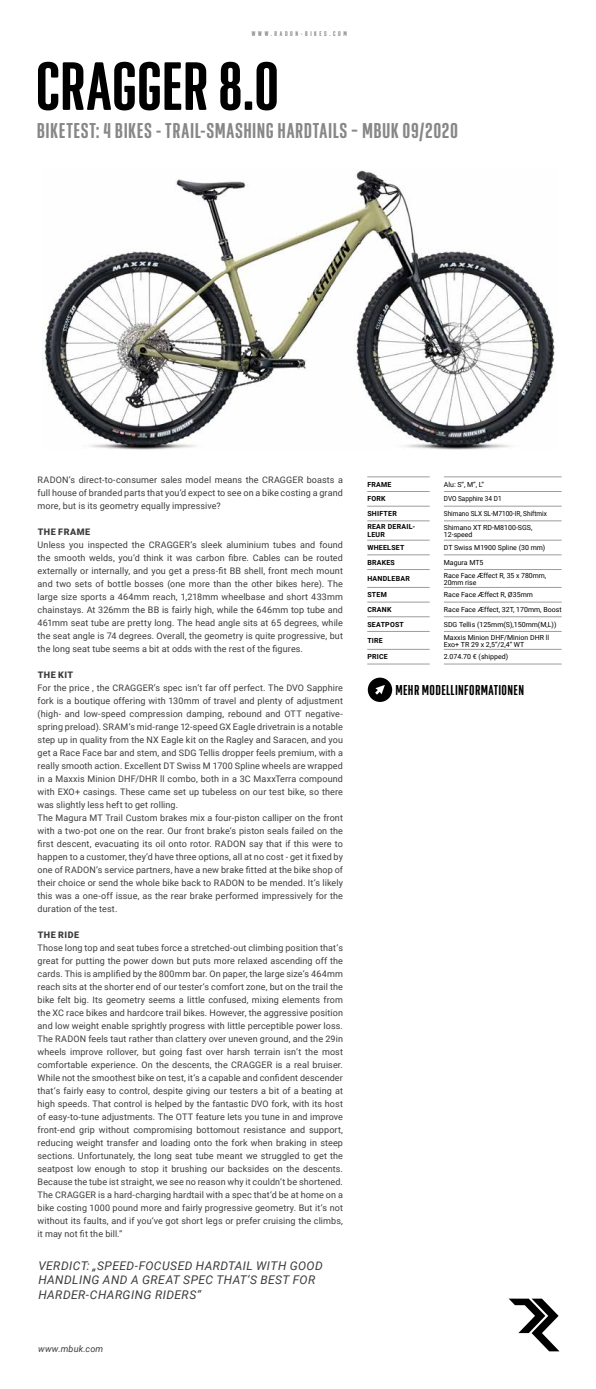
<style>
.page{position:relative;width:596px;height:1389px;background:#fff}
.page>*{position:absolute;margin:0;border:0;box-sizing:border-box;transform-origin:0 0}
.t1{font:600 70px "Geogrotesque X Comp";letter-spacing:-.005em;color:#000}
.t2{font:600 22px "Geogrotesque X Comp";letter-spacing:.025em;color:#878787}
.t3{font:600 14.7px "Geogrotesque X Comp";letter-spacing:.025em;color:#000}
.t4{font:italic 12px/14.4px "Roboto";letter-spacing:.035em;color:#3c3c3b}
.t5{font:9px/13px "Roboto";letter-spacing:.01em;color:#3c3c3b;text-align:justify}
.t6{font:900 9px "Roboto";letter-spacing:.055em;color:#3c3c3b}
.t7{font:italic 9px "Roboto";letter-spacing:.02em;color:#3c3c3b}
.t8{font:7px/7px "Roboto";color:#000}
.t9{font:700 7px/8.4px "Roboto";letter-spacing:.035em;color:#000}
.t10{font:7px "Roboto";color:#000;scale:.92 1}
.t11{font:600 7px "Geogrotesque X Comp";letter-spacing:.375em;color:#878787}
</style>
<div class="page">
<img style="left:42px;top:170px;width:513px;height:279px">
<svg style="left:509px;top:1299px;width:50px;height:52px"></svg>
<hr style="left:367px;top:477px;width:62px;height:1px;background:#9d9d9c">
<hr style="left:367px;top:491px;width:62px;height:1px;background:#9d9d9c">
<hr style="left:367px;top:506px;width:62px;height:1px;background:#9d9d9c">
<hr style="left:367px;top:521px;width:62px;height:1px;background:#9d9d9c">
<hr style="left:367px;top:540px;width:62px;height:1px;background:#9d9d9c">
<hr style="left:367px;top:555px;width:62px;height:1px;background:#9d9d9c">
<hr style="left:367px;top:569px;width:62px;height:1px;background:#9d9d9c">
<hr style="left:367px;top:587px;width:62px;height:1px;background:#9d9d9c">
<hr style="left:367px;top:602px;width:62px;height:1px;background:#9d9d9c">
<hr style="left:367px;top:617px;width:62px;height:1px;background:#9d9d9c">
<hr style="left:367px;top:631px;width:62px;height:1px;background:#9d9d9c">
<hr style="left:367px;top:649px;width:62px;height:1px;background:#9d9d9c">
<hr style="left:367px;top:664px;width:62px;height:1px;background:#9d9d9c">
<hr style="left:443px;top:477px;width:118px;height:1px;background:#9d9d9c">
<hr style="left:443px;top:491px;width:118px;height:1px;background:#9d9d9c">
<hr style="left:443px;top:506px;width:118px;height:1px;background:#9d9d9c">
<hr style="left:443px;top:521px;width:118px;height:1px;background:#9d9d9c">
<hr style="left:443px;top:540px;width:118px;height:1px;background:#9d9d9c">
<hr style="left:443px;top:555px;width:118px;height:1px;background:#9d9d9c">
<hr style="left:443px;top:569px;width:118px;height:1px;background:#9d9d9c">
<hr style="left:443px;top:587px;width:118px;height:1px;background:#9d9d9c">
<hr style="left:443px;top:602px;width:118px;height:1px;background:#9d9d9c">
<hr style="left:443px;top:617px;width:118px;height:1px;background:#9d9d9c">
<hr style="left:443px;top:631px;width:118px;height:1px;background:#9d9d9c">
<hr style="left:443px;top:649px;width:118px;height:1px;background:#9d9d9c">
<hr style="left:443px;top:664px;width:118px;height:1px;background:#9d9d9c">
<svg style="left:367px;top:678px;width:25px;height:24px"></svg>
<p class="t11" style="left:252px;top:29px;width:96px">WWW.RADON-BIKES.COM</p>
<h1 class="t1" style="left:35px;top:42px;width:245px">CRAGGER 8.0</h1>
<h2 class="t2" style="left:37px;top:117px;width:422px">BIKETEST: 4 BIKES - TRAIL-SMASHING HARDTAILS – MBUK 09/2020</h2>
<p class="t5" style="left:38px;top:473px;width:307px">RADON‘s direct-to-consumer sales model means the CRAGGER boasts a full house of branded parts that you‘d expect to see on a bike costing a grand more, but is its geometry equally impressive?</p>
<p class="t6" style="left:38px;top:526px;width:54px">THE FRAME</p>
<p class="t5" style="left:38px;top:538px;width:307px">Unless you inspected the CRAGGER‘s sleek aluminium tubes and found the smooth welds, you‘d think it was carbon fibre. Cables can be routed externally or internally, and you get a press-fit BB shell, front mech mount and two sets of bottle bosses (one more than the other bikes here). The large size sports a 464mm reach, 1,218mm wheelbase and short 433mm chainstays. At 326mm the BB is fairly high, while the 646mm top tube and 461mm seat tube are pretty long. The head angle sits at 65 degrees, while the seat angle is 74 degrees. Overall, the geometry is quite progressive, but the long seat tube seems a bit at odds with the rest of the figures.</p>
<p class="t6" style="left:38px;top:669px;width:37px">THE KIT</p>
<p class="t5" style="left:38px;top:681px;width:307px;text-align:left">For the price , the CRAGGER‘s spec isn‘t far off perfect. The DVO Sapphire fork is a boutique offering with 130mm of travel and plenty of adjustment (high- and low-speed compression damping, rebound and OTT negative&shy;spring preload). SRAM‘s mid-range 12-speed GX Eagle drivetrain is a notable step up in quality from the NX Eagle kit on the Ragley and Saracen, and you get a Race Face bar and stem, and SDG Tellis dropper feels premium, with a really smooth action. Excellent DT Swiss M 1700 Spline wheels are wrapped in a Maxxis Minion DHF/DHR ll combo, both in a 3C MaxxTerra compound with EXO+ casings. These came set up tubeless on our test bike, so there was slightly less heft to get rolling.<br>The Magura MT Trail Custom brakes mix a four-piston calliper on the front with a two-pot one on the rear. Our front brake‘s piston seals failed on the first descent, evacuating its oil onto rotor. RADON say that if this were to happen to a customer, they‘d have three options, all at no cost - get it fixed by one of RADON‘s service partners, have a new brake fitted at the bike shop of their choice or send the whole bike back to RADON to be mended. It‘s likely this was a one-off issue, as the rear brake performed impressively for the duration of the test.</p>
<p class="t6" style="left:38px;top:929px;width:43px">THE RIDE</p>
<p class="t5" style="left:38px;top:941px;width:307px">Those long top and seat tubes force a stretched-out climbing position that‘s great for putting the power down but puts more relaxed ascending off the cards. This is amplified by the 800mm bar. On paper, the large size‘s 464mm reach sits at the shorter end of our tester‘s comfort zone, but on the trail the bike felt big. Its geometry seems a little confused, mixing elements from the XC race bikes and hardcore trail bikes. However, the aggressive position and low weight enable sprightly progress with little perceptible power loss.<br>The RADON feels taut rather than clattery over uneven ground, and the 29in wheels improve rollover, but going fast over harsh terrain isn‘t the most comfortable experience. On the descents, the CRAGGER is a real bruiser.<br>While not the smoothest bike on test, it‘s a capable and confident descender that‘s fairly easy to control, despite giving our testers a bit of a beating at high speeds. That control is helped by the fantastic DVO fork, with its host of easy-to-tune adjustments. The OTT feature lets you tune in and improve front-end grip without compromising bottomout resistance and support, reducing weight transfer and loading onto the fork when braking in steep sections. Unfortunately, the long seat tube meant we struggled to get the seatpost low enough to stop it brushing our backsides on the descents.<br>Because the tube ist straight, we see no reason why it couldn‘t be shortened.<br>The CRAGGER is a hard-charging hardtail with a spec that‘d be at home on a bike costing 1000 pound more and fairly progressive geometry. But it‘s not without its faults, and if you‘ve got short legs or prefer cruising the climbs, it may not fit the bill.“</p>
<h3 class="t4" style="left:38px;top:1258px;width:286px">VERDICT: „SPEED-FOCUSED HARDTAIL WITH GOOD<br>HANDLING AND A GREAT SPEC THAT‘S BEST FOR<br>HARDER-CHARGING RIDERS“</h3>
<p class="t7" style="left:38px;top:1342px;width:66px">www.mbuk.com</p>
<p class="t9" style="left:367px;top:480px;width:26px">FRAME</p>
<p class="t8" style="left:443px;top:481px;width:42px">Alu: S“, M“, L“</p>
<p class="t9" style="left:367px;top:495px;width:20px">FORK</p>
<p class="t10" style="left:443px;top:494px;width:64px">DVO Sapphire 34 D1</p>
<p class="t9" style="left:367px;top:509px;width:31px">SHIFTER</p>
<p class="t10" style="left:443px;top:509px;width:113px">Shimano SLX SL-M7100-IR, Shiftmix</p>
<p class="t9" style="left:367px;top:522px;width:49px">REAR DERAIL-<br>LEUR</p>
<p class="t8" style="left:443px;top:523px;width:90px">Shimano XT RD-M8100-SGS,<br>12-speed</p>
<p class="t9" style="left:367px;top:543px;width:39px">WHEELSET</p>
<p class="t8" style="left:443px;top:544px;width:103px">DT Swiss M1900 Spline (30 mm)</p>
<p class="t9" style="left:367px;top:558px;width:29px">BRAKES</p>
<p class="t8" style="left:443px;top:559px;width:41px">Magura MT5</p>
<p class="t9" style="left:367px;top:574px;width:44px">HANDLEBAR</p>
<p class="t8" style="left:443px;top:571px;width:104px">Race Face Æffect R, 35 x 780mm,<br>20mm rise</p>
<p class="t9" style="left:367px;top:590px;width:21px">STEM</p>
<p class="t8" style="left:443px;top:591px;width:90px">Race Face Æffect R, Ø35mm</p>
<p class="t9" style="left:367px;top:605px;width:26px">CRANK</p>
<p class="t8" style="left:443px;top:606px;width:119px">Race Face Æffect, 32T, 170mm, Boost</p>
<p class="t9" style="left:367px;top:620px;width:38px">SEATPOST</p>
<p class="t8" style="left:443px;top:620px;width:114px">SDG Tellis (125mm(S),150mm(M,L))</p>
<p class="t9" style="left:367px;top:636px;width:17px">TIRE</p>
<p class="t8" style="left:443px;top:633px;width:107px">Maxxis Minion DHF/Minion DHR ll<br>Exo+ TR 29 x 2,5“/2,4“ WT</p>
<p class="t9" style="left:367px;top:652px;width:22px">PRICE</p>
<p class="t8" style="left:443px;top:653px;width:66px">2.074.70 € (shipped)</p>
<h3 class="t3" style="left:395px;top:681px;width:130px">MEHR MODELLINFORMATIONEN</h3>
</div>
